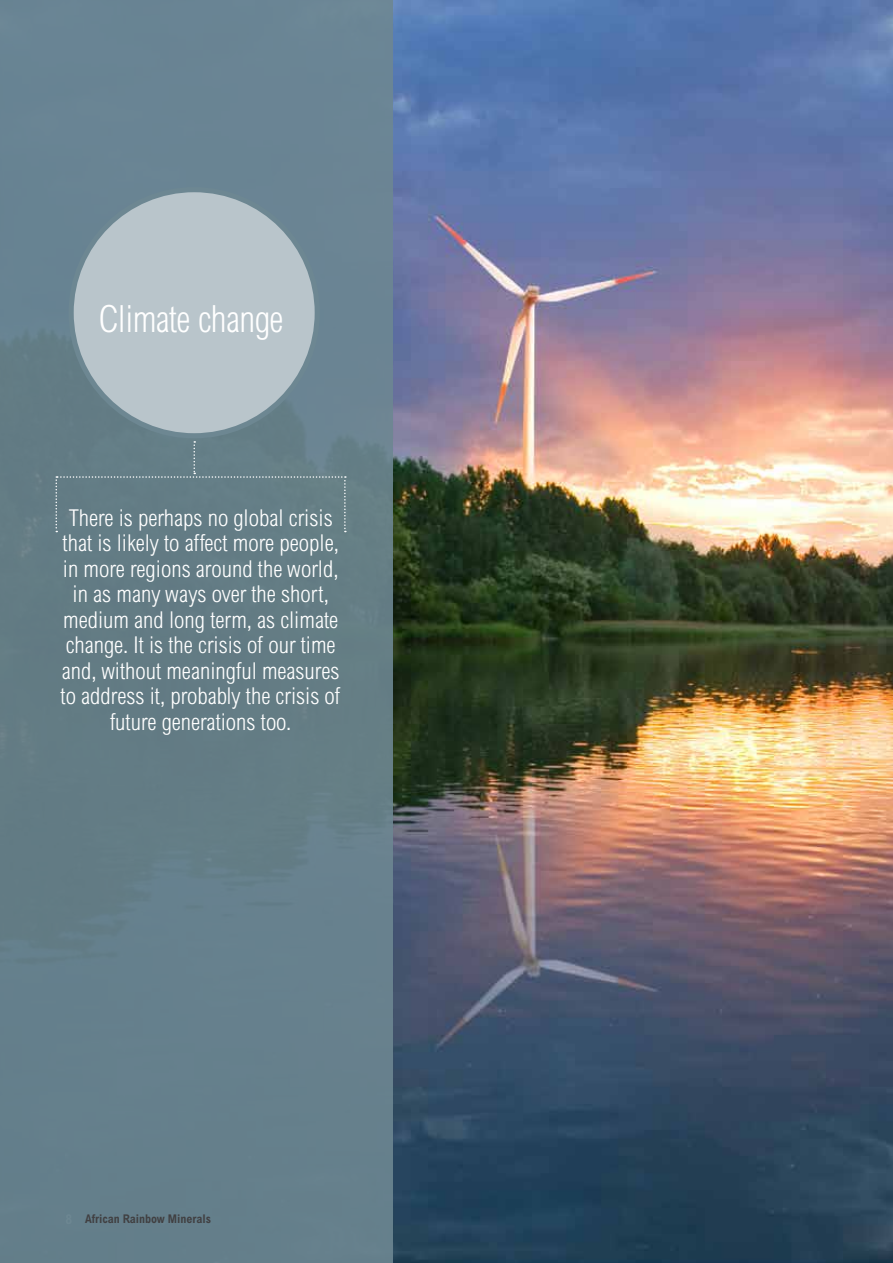
<style>
.page{position:relative;width:893px;height:1263px;background:#fff}
.page>*{position:absolute;margin:0;border:0;box-sizing:border-box;transform-origin:0 0}
.t1{font:300 condensed 37.5px "Arial MT Std";letter-spacing:-.015em;color:#fff;scale:.95 1}
.t2{font:300 condensed 23.25px/25.5px "Arial MT Std";color:#fff;text-align:center}
.t3{font:700 condensed 12px "Arial MT Std";color:#414042}
.s1{font-size:13.5px;color:#6d8792}
</style>
<div class="page">
<img style="left:393px;top:0;width:500px;height:1263px">
<div style="left:0;top:0;width:393px;height:1263px;background:#657f8c"></div>
<svg style="left:56px;top:441px;width:290px;height:91px"></svg>
<div style="left:71px;top:190px;width:246px;height:246px;background:#b9c5cb;border-radius:50%"></div>
<h1 class="t1" style="left:99px;top:298px;width:196px">Climate change</h1>
<p class="t2" style="left:61px;top:505px;width:281px">There is perhaps no global crisis that is likely to affect more people, in more regions around the world, in as many ways over the short, medium and long term, as climate change. It is the crisis of our time and, without meaningful measures to address it, probably the crisis of future generations too.</p>
<p class="t3" style="left:66px;top:1212px;width:147px"><span class="s1">8</span> African Rainbow Minerals</p>
</div>
